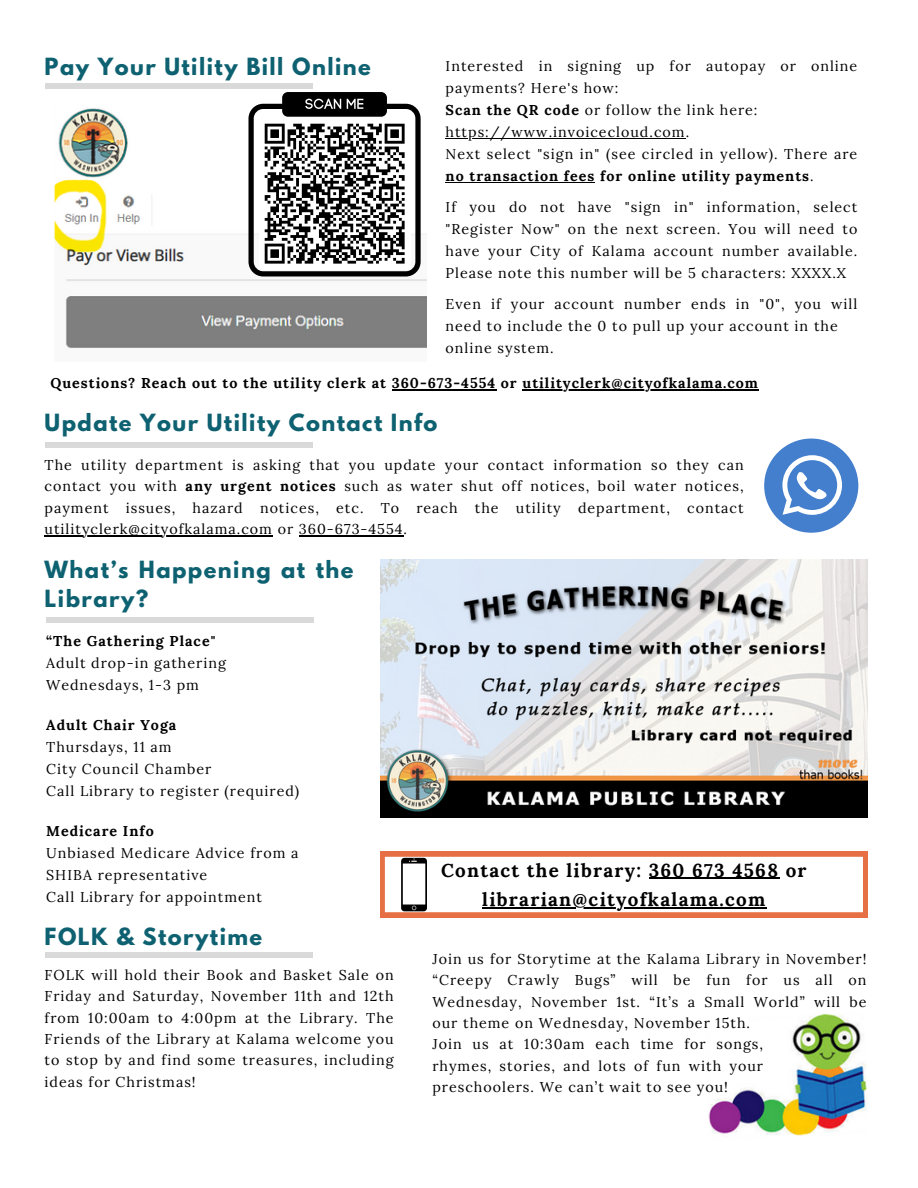
<style>
.page{position:relative;width:918px;height:1188px;background:#fff}
.page>*{position:absolute;margin:0;border:0;box-sizing:border-box;transform-origin:0 0}
.t1{font:700 21px/29.2px "League Spartan";letter-spacing:.07em;color:#0e6171}
.t2{font:700 18.75px/29.2px "Lora";letter-spacing:.07em;color:#000;text-align:center}
.t3{font:14.25px/21.3px "Lora";letter-spacing:.07em;color:#000;text-align:justify}
.t4{font:700 14.25px "Lora";letter-spacing:.07em;color:#000}
.s1{font-weight:700}
</style>
<div class="page">
<div style="left:45px;top:83px;width:267px;height:6px;background:#d9d9d9"></div>
<div style="left:46px;top:617px;width:268px;height:6px;background:#d9d9d9"></div>
<div style="left:45px;top:442px;width:267px;height:6px;background:#d9d9d9"></div>
<svg style="left:764px;top:439px;width:94px;height:94px"></svg>
<img style="left:54px;top:108px;width:372px;height:241px">
<img style="left:380px;top:559px;width:487px;height:258px">
<div style="left:282px;top:92px;width:105px;height:25px;background:#000;border-radius:6px"></div>
<svg style="left:248px;top:99px;width:173px;height:178px"></svg>
<div style="left:45px;top:952px;width:267px;height:6px;background:#d9d9d9"></div>
<img style="left:708px;top:1014px;width:159px;height:122px">
<hr style="left:446px;top:138px;width:240px;height:1px;background:#000">
<hr style="left:446px;top:182px;width:149px;height:1px;background:#000">
<hr style="left:45px;top:535px;width:228px;height:1px;background:#000">
<hr style="left:299px;top:535px;width:104px;height:1px;background:#000">
<hr style="left:392px;top:389px;width:104px;height:1px;background:#000">
<hr style="left:523px;top:389px;width:236px;height:1px;background:#000">
<svg style="left:380px;top:852px;width:487px;height:65px"></svg>
<hr style="left:649px;top:878px;width:130px;height:1px;background:#000">
<hr style="left:482px;top:907px;width:285px;height:1px;background:#000">
<p class="t1" style="left:45px;top:55px;width:328px">Pay Your Utility Bill Online</p>
<p class="t3" style="left:446px;top:55px;width:413px;line-height:22px">Interested in signing up for autopay or online payments? Here's how:</p>
<p class="t3" style="left:446px;top:99px;width:313px"><span class="s1">Scan the QR code</span> or follow the link here:</p>
<p class="t3" style="left:446px;top:121px;width:245px">https://www.invoicecloud.com.</p>
<p class="t3" style="left:446px;top:143px;width:413px;line-height:22px">Next select "sign in" (see circled in yellow). There are <span class="s1">no transaction fees for online utility payments</span>.</p>
<p class="t3" style="left:446px;top:196px;width:413px;line-height:22px">If you do not have "sign in" information, select "Register Now" on the next screen. You will need to have your City of Kalama account number available.<br>Please note this number will be 5 characters: XXXX.X</p>
<p class="t3" style="left:446px;top:293px;width:413px;line-height:22px">Even if your account number ends in "0", you will need to include the 0 to pull up your account in the</p>
<p class="t3" style="left:446px;top:337px;width:110px">online system.</p>
<p class="t4" style="left:50px;top:374px;width:709px">Questions? Reach out to the utility clerk at 360-673-4554 or utilityclerk@cityofkalama.com</p>
<p class="t1" style="left:45px;top:411px;width:394px">Update Your Utility Contact Info</p>
<p class="t3" style="left:45px;top:454px;width:701px">The utility department is asking that you update your contact information so they can contact you with <span class="s1">any urgent notices</span> such as water shut off notices, boil water notices, payment issues, hazard notices, etc. To reach the utility department, contact utilityclerk@cityofkalama.com or 360-673-4554.</p>
<p class="t1" style="left:45px;top:557px;width:310px">What’s Happening at the<br>Library?</p>
<p class="t4" style="left:46px;top:632px;width:171px">“The Gathering Place"</p>
<p class="t3" style="left:46px;top:652px;width:181px">Adult drop-in gathering</p>
<p class="t3" style="left:46px;top:674px;width:154px">Wednesdays, 1-3 pm</p>
<p class="t4" style="left:46px;top:716px;width:132px">Adult Chair Yoga</p>
<p class="t3" style="left:46px;top:736px;width:127px">Thursdays, 11 am</p>
<p class="t3" style="left:46px;top:758px;width:167px">City Council Chamber</p>
<p class="t3" style="left:46px;top:780px;width:255px">Call Library to register (required)</p>
<p class="t4" style="left:46px;top:822px;width:109px">Medicare Info</p>
<p class="t3" style="left:46px;top:842px;width:254px">Unbiased Medicare Advice from a</p>
<p class="t3" style="left:46px;top:864px;width:163px">SHIBA representative</p>
<p class="t3" style="left:46px;top:886px;width:217px">Call Library for appointment</p>
<p class="t1" style="left:45px;top:925px;width:219px">FOLK &amp; Storytime</p>
<p class="t3" style="left:45px;top:964px;width:351px">FOLK will hold their Book and Basket Sale on Friday and Saturday, November 11th and 12th from 10:00am to 4:00pm at the Library. The Friends of the Library at Kalama welcome you to stop by and find some treasures, including ideas for Christmas!</p>
<p class="t2" style="left:441px;top:855px;width:367px">Contact the library: 360 673 4568 or librarian@cityofkalama.com</p>
<p class="t3" style="left:432px;top:948px;width:436px">Join us for Storytime at the Kalama Library in November! “Creepy Crawly Bugs” will be fun for us all on Wednesday, November 1st. “It’s a Small World” will be our theme on Wednesday, November 15th.</p>
<p class="t3" style="left:432px;top:1033px;width:332px">Join us at 10:30am each time for songs, rhymes, stories, and lots of fun with your preschoolers. We can’t wait to see you!</p>
</div>
